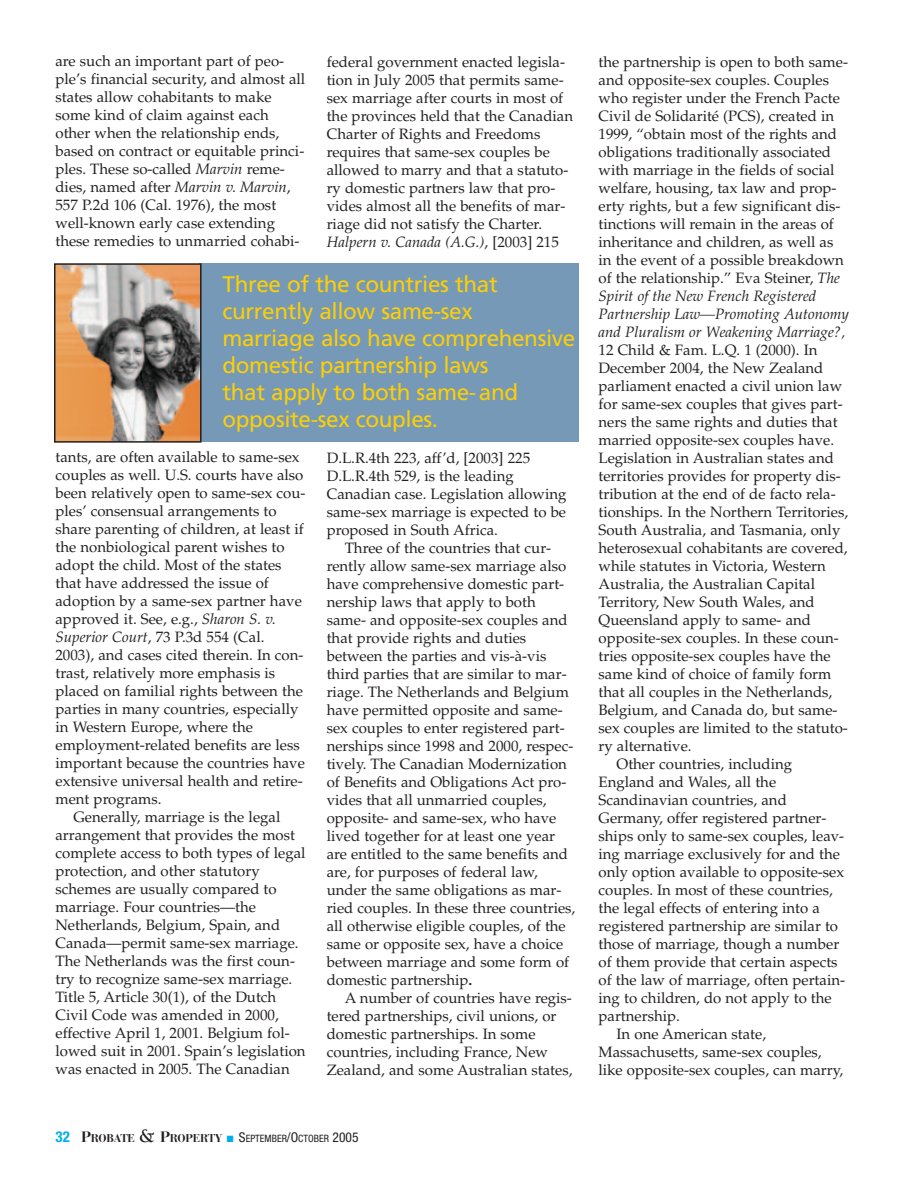
<style>
.page{position:relative;width:918px;height:1188px;background:#fff}
.page>*{position:absolute;margin:0;border:0;box-sizing:border-box;transform-origin:0 0}
.t1{font:22.5px/27px "Frutiger";letter-spacing:-.015em;color:#fcce08}
.t2{font:15px/18px "Palatino";color:#231f20}
.t3{font:condensed 10.2px "Helvetica Neue";color:#231f20}
.s1{font-style:italic}
.s2{font-weight:700}
.s3{font-weight:700;font-size:15px;color:#00aeef}
.s4{font-family:"Bauer Bodoni";font-weight:700;font-stretch:normal;font-size:15px}
.s5{font-family:"Bauer Bodoni";font-weight:700;font-stretch:normal;font-size:11.25px}
.s6{font-family:"Berkeley";font-weight:700;font-stretch:normal;font-size:19.5px}
.s7{font-size:13.5px}
</style>
<div class="page">
<div style="left:200px;top:264px;width:379px;height:178px;background:#7599b6"></div>
<img style="left:57px;top:266px;width:142px;height:174px">
<div style="left:54px;top:263px;width:148px;height:180px;border:2px solid #231f20"></div>
<p class="t2" style="left:56px;top:54px;width:251px">are such an important part of peo&shy;ple’s financial security, and almost all states allow cohabitants to make some kind of claim against each other when the relationship ends, based on contract or equitable princi&shy;ples. These so-called <span class="s1">Marvin</span> reme&shy;dies, named after <span class="s1">Marvin v. Marvin</span>, 557 P.2d 106 (Cal. 1976), the most well-known early case extending these remedies to unmarried cohabi-</p>
<p class="t2" style="left:327px;top:54px;width:248px">federal government enacted legisla&shy;tion in July 2005 that permits same&shy;sex marriage after courts in most of the provinces held that the Canadian Charter of Rights and Freedoms requires that same-sex couples be allowed to marry and that a statuto&shy;ry domestic partners law that pro&shy;vides almost all the benefits of mar&shy;riage did not satisfy the Charter.<br><span class="s1">Halpern v. Canada (A.G.)</span>, [2003] 215</p>
<h1 class="t1" style="left:223px;top:272px;width:354px">Three of the countries that currently allow same-sex<br>marriage also have comprehensive domestic partnership laws<br>that apply to both same-and opposite-sex couples.</h1>
<p class="t2" style="left:56px;top:450px;width:246px">tants, are often available to same-sex</p>
<p class="t2" style="left:56px;top:468px;width:249px">couples as well. U.S. courts have also</p>
<p class="t2" style="left:56px;top:486px;width:251px">been relatively open to same-sex cou-</p>
<p class="t2" style="left:56px;top:504px;width:223px">ples’ consensual arrangements to</p>
<p class="t2" style="left:56px;top:522px;width:250px">share parenting of children, at least if</p>
<p class="t2" style="left:56px;top:540px;width:231px">the nonbiological parent wishes to</p>
<p class="t2" style="left:56px;top:558px;width:228px">adopt the child. Most of the states</p>
<p class="t2" style="left:56px;top:576px;width:215px">that have addressed the issue of</p>
<p class="t2" style="left:56px;top:594px;width:248px">adoption by a same-sex partner have</p>
<p class="t2" style="left:56px;top:612px;width:222px">approved it. See, e.g., <span class="s1">Sharon S. v.</span></p>
<p class="t2" style="left:56px;top:630px;width:210px"><span class="s1">Superior Court</span>, 73 P.3d 554 (Cal.</p>
<p class="t2" style="left:56px;top:648px;width:250px">2003), and cases cited therein. In con-</p>
<p class="t2" style="left:56px;top:666px;width:221px">trast, relatively more emphasis is</p>
<p class="t2" style="left:56px;top:684px;width:249px">placed on familial rights between the</p>
<p class="t2" style="left:56px;top:702px;width:244px">parties in many countries, especially</p>
<p class="t2" style="left:56px;top:720px;width:199px">in Western Europe, where the</p>
<p class="t2" style="left:56px;top:738px;width:246px">employment-related benefits are less</p>
<p class="t2" style="left:56px;top:756px;width:251px">important because the countries have</p>
<p class="t2" style="left:56px;top:774px;width:249px">extensive universal health and retire-</p>
<p class="t2" style="left:56px;top:792px;width:108px">ment programs.</p>
<p class="t2" style="left:74px;top:810px;width:208px">Generally, marriage is the legal</p>
<p class="t2" style="left:56px;top:828px;width:241px">arrangement that provides the most</p>
<p class="t2" style="left:56px;top:846px;width:252px">complete access to both types of legal</p>
<p class="t2" style="left:56px;top:864px;width:206px">protection, and other statutory</p>
<p class="t2" style="left:56px;top:882px;width:223px">schemes are usually compared to</p>
<p class="t2" style="left:56px;top:900px;width:202px">marriage. Four countries—the</p>
<p class="t2" style="left:56px;top:918px;width:226px">Netherlands, Belgium, Spain, and</p>
<p class="t2" style="left:56px;top:936px;width:245px">Canada—permit same-sex marriage.</p>
<p class="t2" style="left:56px;top:954px;width:241px">The Netherlands was the first coun-</p>
<p class="t2" style="left:56px;top:972px;width:238px">try to recognize same-sex marriage.</p>
<p class="t2" style="left:56px;top:990px;width:222px">Title 5, Article 30(1), of the Dutch</p>
<p class="t2" style="left:56px;top:1008px;width:225px">Civil Code was amended in 2000,</p>
<p class="t2" style="left:56px;top:1026px;width:236px">effective April 1, 2001. Belgium fol-</p>
<p class="t2" style="left:56px;top:1044px;width:252px">lowed suit in 2001. Spain’s legislation</p>
<p class="t2" style="left:56px;top:1062px;width:236px">was enacted in 2005. The Canadian</p>
<p class="t2" style="left:327px;top:450px;width:241px">D.L.R.4th 223, aff’d, [2003] 225<br>D.L.R.4th 529, is the leading<br>Canadian case. Legislation allowing same-sex marriage is expected to be proposed in South Africa.</p>
<p class="t2" style="left:327px;top:540px;width:250px;text-indent:18px">Three of the countries that cur&shy;rently allow same-sex marriage also have comprehensive domestic part&shy;nership laws that apply to both same- and opposite-sex couples and that provide rights and duties between the parties and vis-à-vis third parties that are similar to mar&shy;riage. The Netherlands and Belgium have permitted opposite and same&shy;sex couples to enter registered part&shy;nerships since 1998 and 2000, respec&shy;tively. The Canadian Modernization of Benefits and Obligations Act pro&shy;vides that all unmarried couples, opposite- and same-sex, who have lived together for at least one year are entitled to the same benefits and are, for purposes of federal law, under the same obligations as mar&shy;ried couples. In these three countries, all otherwise eligible couples, of the same or opposite sex, have a choice between marriage and some form of domestic partnership<span class="s2">.</span></p>
<p class="t2" style="left:327px;top:990px;width:247px;text-indent:18px">A number of countries have regis&shy;tered partnerships, civil unions, or domestic partnerships. In some countries, including France, New Zealand, and some Australian states,</p>
<p class="t3" style="left:56px;top:1135px;width:304px"><span class="s3">32</span> <span class="s4">P</span><span class="s5">ROBATE</span> <span class="s6">&amp;</span> <span class="s4">P</span><span class="s5">ROPERTY</span> <span class="s7">S</span>EPTEMBER<span class="s7">/O</span>CTOBER <span class="s7">2005</span></p>
<p class="t2" style="left:599px;top:54px;width:252px">the partnership is open to both same&shy;and opposite-sex couples. Couples who register under the French Pacte Civil de Solidarité (PCS), created in 1999, “obtain most of the rights and obligations traditionally associated with marriage in the fields of social welfare, housing, tax law and prop&shy;erty rights, but a few significant dis&shy;tinctions will remain in the areas of inheritance and children, as well as in the event of a possible breakdown of the relationship.” Eva Steiner, <span class="s1">The Spirit of the New French Registered Partnership Law—Promoting Autonomy and Pluralism or Weakening Marriage?,</span></p>
<p class="t2" style="left:599px;top:342px;width:221px">12 Child &amp; Fam. L.Q. 1 (2000). In</p>
<p class="t2" style="left:599px;top:360px;width:226px">December 2004, the New Zealand</p>
<p class="t2" style="left:599px;top:378px;width:245px">parliament enacted a civil union law</p>
<p class="t2" style="left:599px;top:396px;width:246px">for same-sex couples that gives part-</p>
<p class="t2" style="left:599px;top:414px;width:241px">ners the same rights and duties that</p>
<p class="t2" style="left:599px;top:432px;width:237px">married opposite-sex couples have.</p>
<p class="t2" style="left:599px;top:450px;width:237px">Legislation in Australian states and</p>
<p class="t2" style="left:599px;top:468px;width:244px">territories provides for property dis-</p>
<p class="t2" style="left:599px;top:486px;width:239px">tribution at the end of de facto rela-</p>
<p class="t2" style="left:599px;top:504px;width:251px">tionships. In the Northern Territories,</p>
<p class="t2" style="left:599px;top:522px;width:243px">South Australia, and Tasmania, only</p>
<p class="t2" style="left:599px;top:540px;width:251px">heterosexual cohabitants are covered,</p>
<p class="t2" style="left:599px;top:558px;width:229px">while statutes in Victoria, Western</p>
<p class="t2" style="left:599px;top:576px;width:218px">Australia, the Australian Capital</p>
<p class="t2" style="left:599px;top:594px;width:218px">Territory, New South Wales, and</p>
<p class="t2" style="left:599px;top:612px;width:214px">Queensland apply to same- and</p>
<p class="t2" style="left:599px;top:630px;width:242px">opposite-sex couples. In these coun-</p>
<p class="t2" style="left:599px;top:648px;width:234px">tries opposite-sex couples have the</p>
<p class="t2" style="left:599px;top:666px;width:234px">same kind of choice of family form</p>
<p class="t2" style="left:599px;top:684px;width:235px">that all couples in the Netherlands,</p>
<p class="t2" style="left:599px;top:702px;width:241px">Belgium, and Canada do, but same-</p>
<p class="t2" style="left:599px;top:720px;width:251px">sex couples are limited to the statuto-</p>
<p class="t2" style="left:599px;top:738px;width:95px">ry alternative.</p>
<p class="t2" style="left:617px;top:756px;width:177px">Other countries, including</p>
<p class="t2" style="left:599px;top:774px;width:179px">England and Wales, all the</p>
<p class="t2" style="left:599px;top:792px;width:190px">Scandinavian countries, and</p>
<p class="t2" style="left:599px;top:810px;width:229px">Germany, offer registered partner-</p>
<p class="t2" style="left:599px;top:828px;width:247px">ships only to same-sex couples, leav-</p>
<p class="t2" style="left:599px;top:846px;width:243px">ing marriage exclusively for and the</p>
<p class="t2" style="left:599px;top:864px;width:247px">only option available to opposite-sex</p>
<p class="t2" style="left:599px;top:882px;width:236px">couples. In most of these countries,</p>
<p class="t2" style="left:599px;top:900px;width:223px">the legal effects of entering into a</p>
<p class="t2" style="left:599px;top:918px;width:241px">registered partnership are similar to</p>
<p class="t2" style="left:599px;top:936px;width:242px">those of marriage, though a number</p>
<p class="t2" style="left:599px;top:954px;width:241px">of them provide that certain aspects</p>
<p class="t2" style="left:599px;top:972px;width:248px">of the law of marriage, often pertain-</p>
<p class="t2" style="left:599px;top:990px;width:235px">ing to children, do not apply to the</p>
<p class="t2" style="left:599px;top:1008px;width:83px">partnership.</p>
<p class="t2" style="left:617px;top:1026px;width:151px">In one American state,</p>
<p class="t2" style="left:599px;top:1044px;width:225px">Massachusetts, same-sex couples,</p>
<p class="t2" style="left:599px;top:1062px;width:246px">like opposite-sex couples, can marry,</p>
</div>
